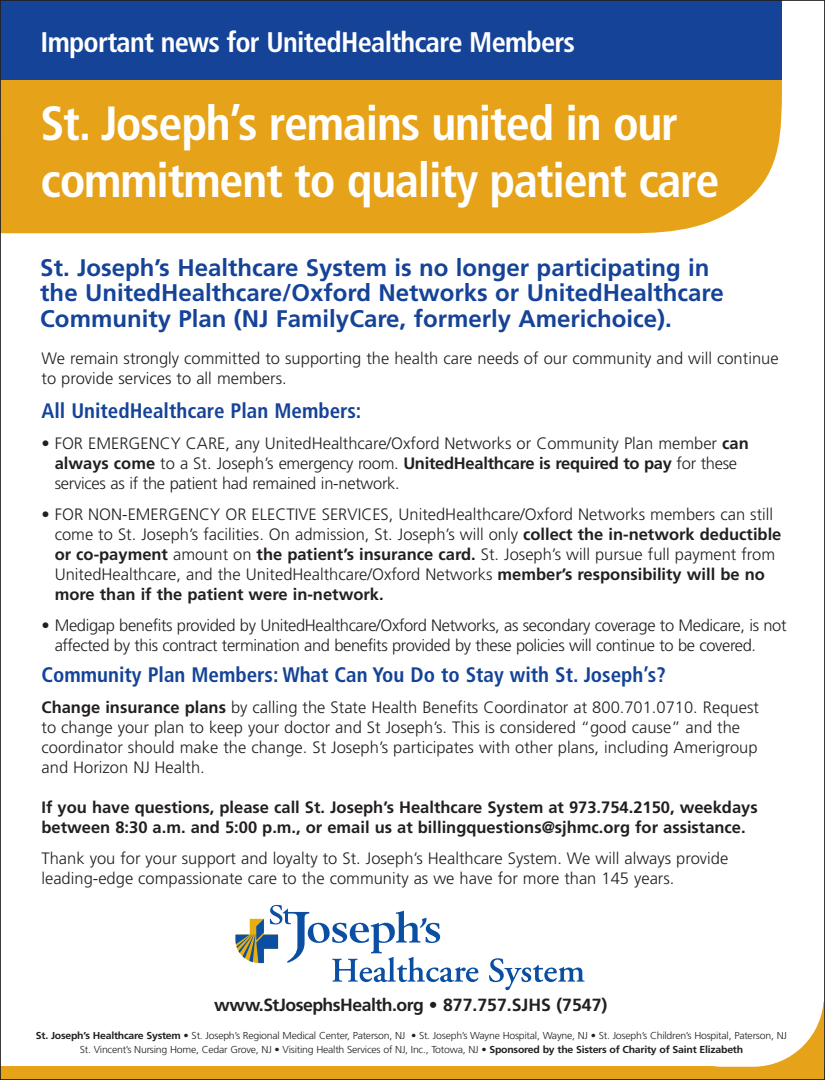
<style>
.page{position:relative;width:825px;height:1080px;background:#fff}
.page>*{position:absolute;margin:0;border:0;box-sizing:border-box;transform-origin:0 0}
.t1{font:700 condensed 48px/57.6px "Frutiger";letter-spacing:-.025em;color:#fff}
.t2{font:700 condensed 28.35px "Frutiger";letter-spacing:-.025em;color:#fff}
.t3{font:700 24px/25.5px "Frutiger";color:#154398}
.t4{font:700 condensed 21px "Frutiger";color:#154398}
.t5{font:700 17.7px "Frutiger";letter-spacing:-.03em;color:#231f20}
.t6{font:300 16.5px/20.1px "Frutiger";color:#231f20}
.t7{font:300 16.5px/20.1px "Frutiger";letter-spacing:-.02em;color:#231f20}
.t8{font:700 16.5px/20.1px "Frutiger";color:#231f20}
.t9{font:300 10.05px/14.4px "Frutiger";letter-spacing:-.02em;color:#231f20;text-align:center;scale:1.04 1}
.s1{font-weight:700}
</style>
<div class="page">
<div style="left:2px;top:80px;width:779px;height:153px;background:#e6a218"></div>
<div style="left:0;top:1067px;width:824px;height:13px;background:#e6a218"></div>
<div style="left:751px;top:1002px;width:72px;height:77px;background:#e6a218"></div>
<div style="left:651px;top:925px;width:172px;height:142px;background:#fff;border-radius:71px"></div>
<svg style="left:235px;top:905px;width:243px;height:77px"></svg>
<svg style="left:489px;top:958px;width:95px;height:32px"></svg>
<div style="left:0;top:0;width:781px;height:80px;background:#154398"></div>
<h2 class="t2" style="left:40px;top:30px;width:535px">Important news for UnitedHealthcare Members</h2>
<h1 class="t1" style="left:40px;top:98px;width:680px">St. Joseph’s remains united in our commitment to quality patient care</h1>
<h3 class="t3" style="left:40px;top:257px;width:684px">St. Joseph’s Healthcare System is no longer participating in the UnitedHealthcare/Oxford Networks or UnitedHealthcare<br>Community Plan (NJ FamilyCare, formerly Americhoice).</h3>
<p class="t6" style="left:42px;top:349px;width:738px">We remain strongly committed to supporting the health care needs of our community and will continue to provide services to all members.</p>
<p class="t4" style="left:42px;top:402px;width:321px">All UnitedHealthcare Plan Members:</p>
<p class="t6" style="left:55px;top:434px;width:695px;text-indent:-13px">• FOR EMERGENCY CARE, any UnitedHealthcare/Oxford Networks or Community Plan member <span class="s1">can always come</span> to a St. Joseph’s emergency room. <span class="s1">UnitedHealthcare is required to pay</span> for these services as if the patient had remained in-network.</p>
<p class="t6" style="left:55px;top:505px;width:727px;text-indent:-13px">• FOR NON-EMERGENCY OR ELECTIVE SERVICES, UnitedHealthcare/Oxford Networks members can still come to St. Joseph’s facilities. On admission, St. Joseph’s will only <span class="s1">collect the in-network deductible or co-payment</span> amount on <span class="s1">the patient’s insurance card.</span> St. Joseph’s will pursue full payment from UnitedHealthcare, and the UnitedHealthcare/Oxford Networks <span class="s1">member’s responsibility will be no more than if the patient were in-network.</span></p>
<p class="t7" style="left:55px;top:616px;width:732px;text-indent:-13px">• Medigap benefits provided by UnitedHealthcare/Oxford Networks, as secondary coverage to Medicare, is not affected by this contract termination and benefits provided by these policies will continue to be covered.</p>
<p class="t4" style="left:42px;top:666px;width:625px">Community Plan Members: What Can You Do to Stay with St. Joseph’s?</p>
<p class="t6" style="left:42px;top:698px;width:718px"><span class="s1">Change insurance plans</span> by calling the State Health Benefits Coordinator at 800.701.0710. Request to change your plan to keep your doctor and St Joseph’s. This is considered “good cause” and the coordinator should make the change. St Joseph’s participates with other plans, including Amerigroup and Horizon NJ Health.</p>
<p class="t8" style="left:41px;top:799px;width:717px">If you have questions, please call St. Joseph’s Healthcare System at 973.754.2150, weekdays between 8:30 a.m. and 5:00 p.m., or email us at billingquestions@sjhmc.org for assistance.</p>
<p class="t6" style="left:41px;top:850px;width:688px">Thank you for your support and loyalty to St. Joseph’s Healthcare System. We will always provide leading-edge compassionate care to the community as we have for more than 145 years.</p>
<p class="t5" style="left:214px;top:998px;width:394px">www.StJosephsHealth.org • 877.757.SJHS (7547)</p>
<p class="t9" style="left:36px;top:1029px;width:723px"><span class="s1">St. Joseph’s Healthcare System</span> • St. Joseph’s Regional Medical Center, Paterson, NJ • St. Joseph’s Wayne Hospital, Wayne, NJ • St. Joseph’s Children’s Hospital, Paterson, NJ<br>St. Vincent’s Nursing Home, Cedar Grove, NJ • Visiting Health Services of NJ, Inc., Totowa, NJ • <span class="s1">Sponsored by the Sisters of Charity of Saint Elizabeth</span></p>
</div>
